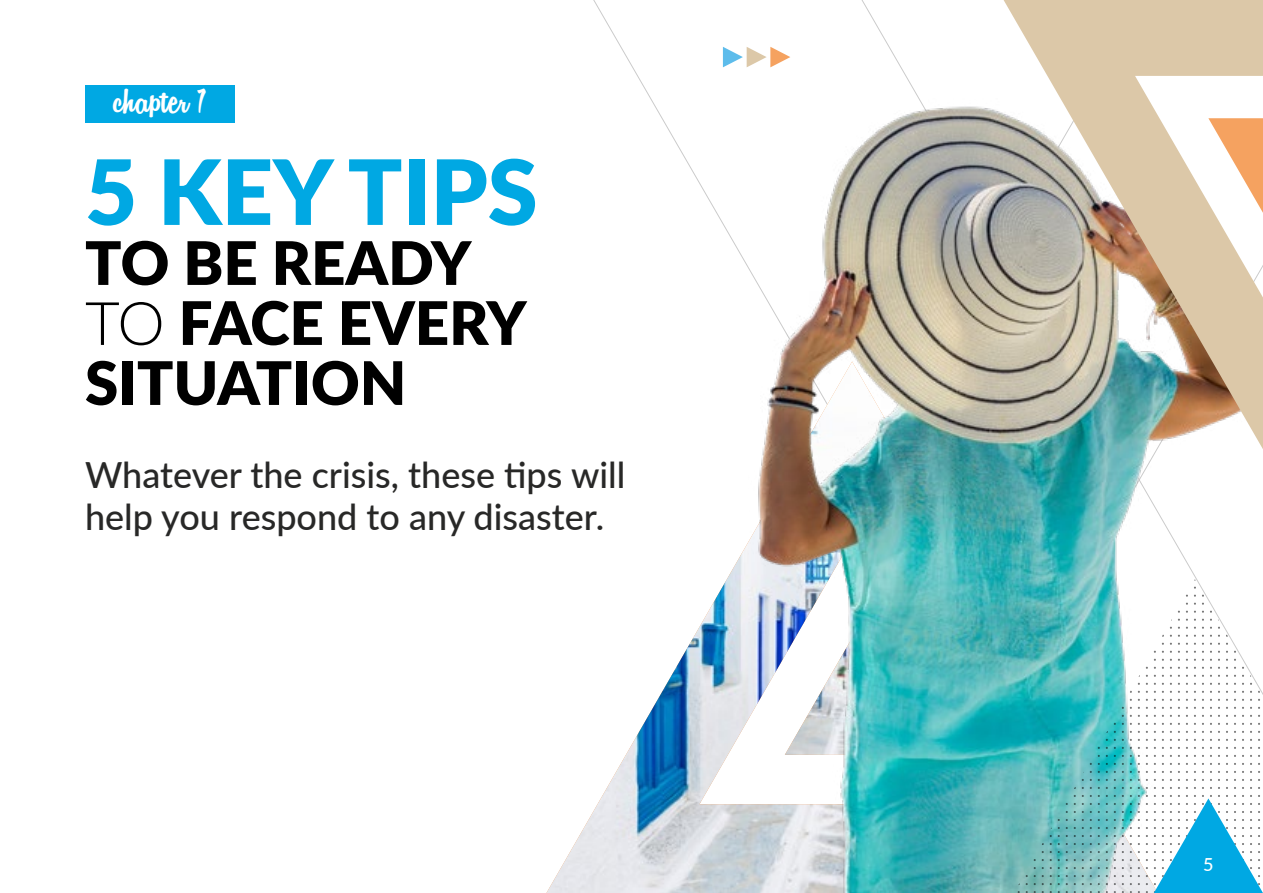
<style>
.page{position:relative;width:1263px;height:893px;background:#fff}
.page>*{position:absolute;margin:0;border:0;box-sizing:border-box;transform-origin:0 0}
.t1{font:900 90px "Lato";color:#00a8e3}
.t2{font:900 60px/60px "Lato";color:#000}
.t3{font:49.5px "Remachine BOL";color:#fff}
.t4{font:500 36px/42px "Lato";color:#282827}
.t5{font:500 18px "Lato";color:#fff}
.s1{font-weight:300}
</style>
<div class="page">
<div style="left:85px;top:85px;width:150px;height:37px;background:#00a8e3"></div>
<img style="left:546px;top:560px;width:192px;height:333px">
<img style="left:738px;top:76px;width:525px;height:817px">
<img style="left:1003px;top:0;width:260px;height:449px">
<svg style="left:1208px;top:118px;width:55px;height:95px"></svg>
<svg style="left:723px;top:47px;width:67px;height:20px"></svg>
<svg style="left:1116px;top:715px;width:8px;height:2px"></svg>
<svg style="left:1154px;top:795px;width:109px;height:98px"></svg>
<h3 class="t3" style="left:114px;top:71px;width:94px">chapter 1</h3>
<h1 class="t1" style="left:85px;top:124px;width:454px">5 KEY TIPS</h1>
<h2 class="t2" style="left:85px;top:230px;width:443px">TO BE READY<br><span class="s1">TO</span> FACE EVERY<br>SITUATION</h2>
<p class="t4" style="left:85px;top:453px;width:542px">Whatever the crisis, these tips will help you respond to any disaster.</p>
<p class="t5" style="left:1203px;top:851px;width:12px">5</p>
</div>
